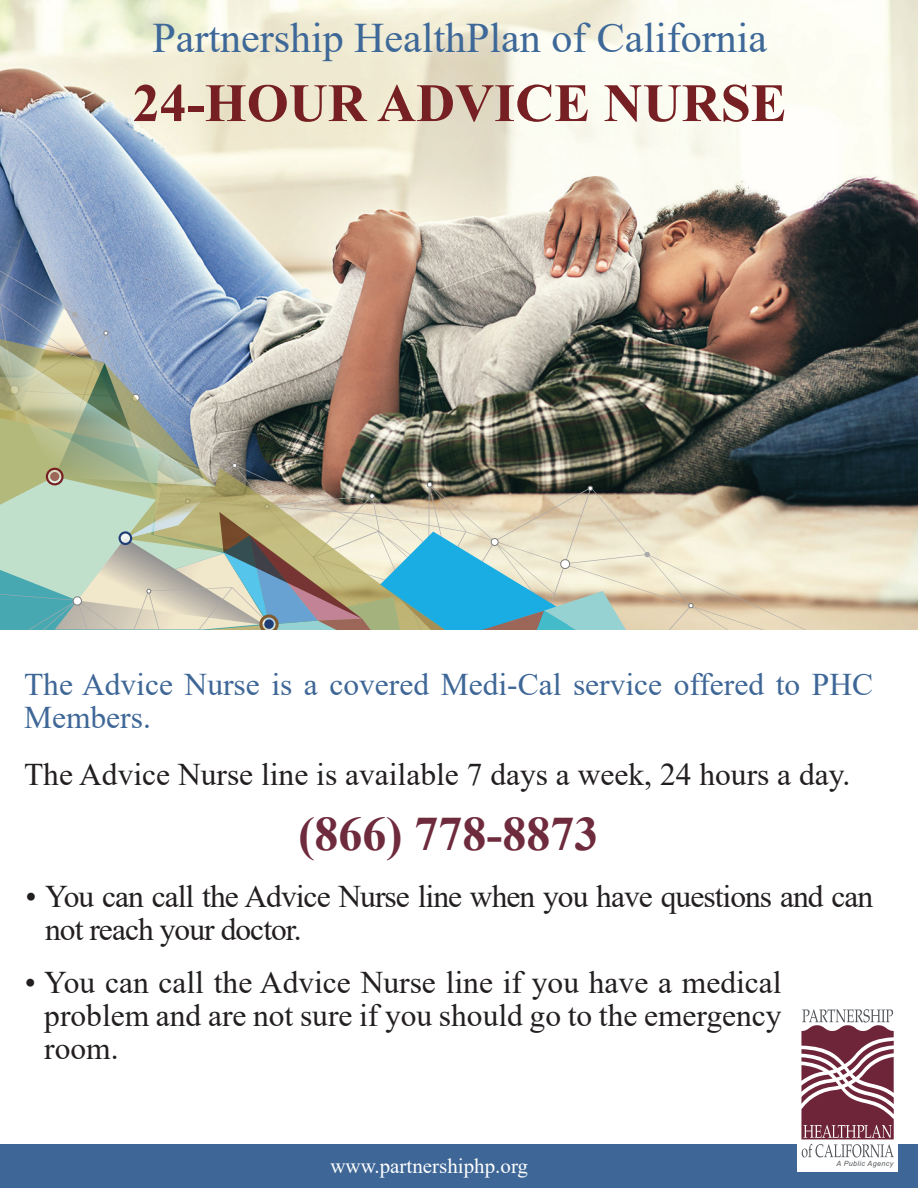
<style>
.page{position:relative;width:918px;height:1188px;background:#fff}
.page>*{position:absolute;margin:0;border:0;box-sizing:border-box;transform-origin:0 0}
.t1{font:700 54px "Times New Roman";color:#762023}
.t2{font:700 48px "Times New Roman";color:#6f2b3e}
.t3{font:42px "Times New Roman";color:#3d6898}
.t4{font:31.5px/33px "Times New Roman";color:#231f20;text-align:justify}
.t5{font:31.5px/33px "Times New Roman";letter-spacing:-.03em;color:#231f20}
.t6{font:31.5px/33px "Times New Roman";color:#3e6797}
.t7{font:21px "Times New Roman";color:#fff}
.t8{font:italic 7.2px "Arial";letter-spacing:.05em;color:#53565a}
</style>
<div class="page">
<img style="left:0;top:0;width:918px;height:629px">
<img style="left:0;top:241px;width:816px;height:389px">
<svg style="left:72px;top:312px;width:6px;height:6px"></svg>
<img style="left:0;top:326px;width:803px;height:304px">
<div style="left:73px;top:597px;width:9px;height:8px;background:#fff;border-radius:50%"></div>
<div style="left:73px;top:596px;width:9px;height:10px;border:1px solid #7b7c7b;border-radius:50%"></div>
<div style="left:0;top:1145px;width:918px;height:43px;background:#3e6797"></div>
<div style="left:797px;top:1005px;width:101px;height:167px;background:#fff"></div>
<svg style="left:801px;top:1009px;width:93px;height:149px"></svg>
<h3 class="t3" style="left:152px;top:8px;width:616px">Partnership HealthPlan of California</h3>
<h1 class="t1" style="left:133px;top:64px;width:656px">24-HOUR ADVICE NURSE</h1>
<p class="t6" style="left:24px;top:667px;width:851px">The Advice Nurse is a covered Medi-Cal service offered to PHC<br>Members.</p>
<p class="t4" style="left:24px;top:757px;width:828px">The Advice Nurse line is available 7 days a week, 24 hours a day.</p>
<h2 class="t2" style="left:299px;top:799px;width:301px">(866) 778-8873</h2>
<p class="t5" style="left:45px;top:879px;width:830px;text-indent:-19px">• You can call the Advice Nurse line when you have questions and can not reach your doctor.</p>
<p class="t4" style="left:44px;top:965px;width:739px;text-indent:-19px">• You can call the Advice Nurse line if you have a medical problem and are not sure if you should go to the emergency room.</p>
<p class="t7" style="left:330px;top:1151px;width:199px">www.partnershiphp.org</p>
<p class="t8" style="left:836px;top:1159px;width:58px">A Public Agency</p>
</div>
